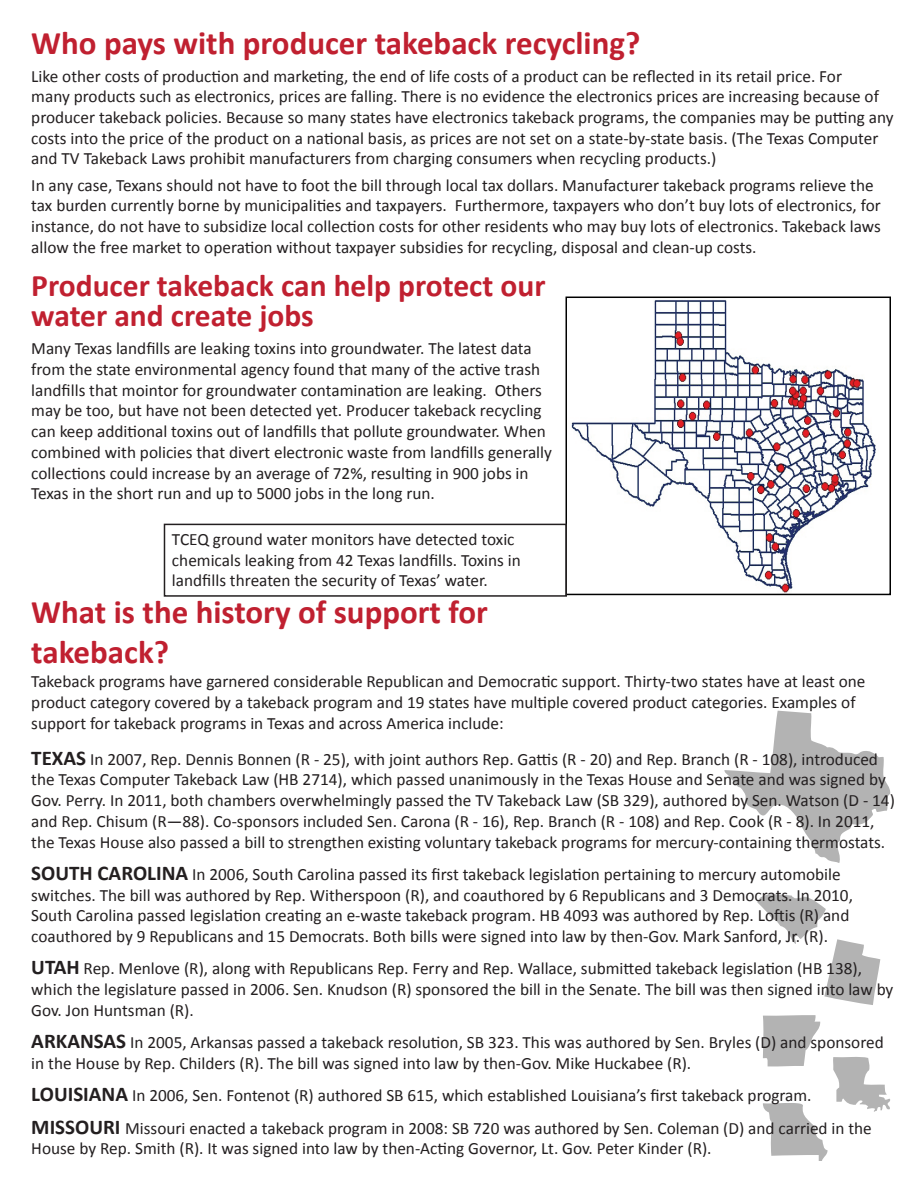
<style>
.page{position:relative;width:918px;height:1188px;background:#fff}
.page>*{position:absolute;margin:0;border:0;box-sizing:border-box;transform-origin:0 0}
.t1{font:700 33px/39.6px "Calibri";color:#c02030}
.t2{font:700 31.5px/30px "Calibri";color:#c02030}
.t3{font:17.25px/20.7px "Calibri";color:#231f20}
.s1{font-weight:700;font-size:21px}
</style>
<div class="page">
<svg style="left:757px;top:894px;width:123px;height:111px"></svg>
<svg style="left:763px;top:1015px;width:127px;height:146px"></svg>
<svg style="left:724px;top:711px;width:167px;height:152px"></svg>
<img style="left:571px;top:300px;width:305px;height:292px">
<div style="left:566px;top:297px;width:325px;height:298px;border:2px solid #000"></div>
<div style="left:164px;top:524px;width:403px;height:73px;border:2px solid #231f20"></div>
<h1 class="t1" style="left:31px;top:23px;width:611px">Who pays with producer takeback recycling?</h1>
<p class="t3" style="left:31px;top:66px;width:864px">Like other costs of production and marketing, the end of life costs of a product can be reflected in its retail price. For<br>many products such as electronics, prices are falling. There is no evidence the electronics prices are increasing because of producer takeback policies. Because so many states have electronics takeback programs, the companies may be putting any costs into the price of the product on a national basis, as prices are not set on a state-by-state basis. (The Texas Computer and TV Takeback Laws prohibit manufacturers from charging consumers when recycling products.)</p>
<p class="t3" style="left:31px;top:175px;width:851px">In any case, Texans should not have to foot the bill through local tax dollars. Manufacturer takeback programs relieve the tax burden currently borne by municipalities and taxpayers. Furthermore, taxpayers who don’t buy lots of electronics, for instance, do not have to subsidize local collection costs for other residents who may buy lots of electronics. Takeback laws allow the free market to operation without taxpayer subsidies for recycling, disposal and clean-up costs.</p>
<h2 class="t2" style="left:31px;top:271px;width:516px">Producer takeback can help protect our water and create jobs</h2>
<p class="t3" style="left:31px;top:338px;width:522px">Many Texas landfills are leaking toxins into groundwater. The latest data from the state environmental agency found that many of the active trash landfills that mointor for groundwater contamination are leaking. Others may be too, but have not been detected yet. Producer takeback recycling can keep additional toxins out of landfills that pollute groundwater. When combined with policies that divert electronic waste from landfills generally collections could increase by an average of 72%, resulting in 900 jobs in Texas in the short run and up to 5000 jobs in the long run.</p>
<p class="t3" style="left:172px;top:529px;width:350px">TCEQ ground water monitors have detected toxic chemicals leaking from 42 Texas landfills. Toxins in landfills threaten the security of Texas’ water.</p>
<h1 class="t1" style="left:31px;top:593px;width:458px">What is the history of support for takeback?</h1>
<p class="t3" style="left:31px;top:671px;width:836px">Takeback programs have garnered considerable Republican and Democratic support. Thirty-two states have at least one product category covered by a takeback program and 19 states have multiple covered product categories. Examples of support for takeback programs in Texas and across America include:</p>
<p class="t3" style="left:31px;top:749px;width:865px"><span class="s1">TEXAS</span> In 2007, Rep. Dennis Bonnen (R - 25), with joint authors Rep. Gattis (R - 20) and Rep. Branch (R - 108), introduced the Texas Computer Takeback Law (HB 2714), which passed unanimously in the Texas House and Senate and was signed by Gov. Perry. In 2011, both chambers overwhelmingly passed the TV Takeback Law (SB 329), authored by Sen. Watson (D - 14) and Rep. Chisum (R—88). Co-sponsors included Sen. Carona (R - 16), Rep. Branch (R - 108) and Rep. Cook (R - 8). In 2011, the Texas House also passed a bill to strengthen existing voluntary takeback programs for mercury-containing thermostats.</p>
<p class="t3" style="left:31px;top:864px;width:823px"><span class="s1">SOUTH CAROLINA</span> In 2006, South Carolina passed its first takeback legislation pertaining to mercury automobile switches. The bill was authored by Rep. Witherspoon (R), and coauthored by 6 Republicans and 3 Democrats. In 2010, South Carolina passed legislation creating an e-waste takeback program. HB 4093 was authored by Rep. Loftis (R) and coauthored by 9 Republicans and 15 Democrats. Both bills were signed into law by then-Gov. Mark Sanford, Jr. (R).</p>
<p class="t3" style="left:31px;top:958px;width:864px"><span class="s1">UTAH</span> Rep. Menlove (R), along with Republicans Rep. Ferry and Rep. Wallace, submitted takeback legislation (HB 138), which the legislature passed in 2006. Sen. Knudson (R) sponsored the bill in the Senate. The bill was then signed into law by<br>Gov. Jon Huntsman (R).</p>
<p class="t3" style="left:31px;top:1032px;width:854px"><span class="s1">ARKANSAS</span> In 2005, Arkansas passed a takeback resolution, SB 323. This was authored by Sen. Bryles (D) and sponsored in the House by Rep. Childers (R). The bill was signed into law by then-Gov. Mike Huckabee (R).</p>
<p class="t3" style="left:31px;top:1079px;width:842px;line-height:32.4px"><span class="s1">LOUISIANA</span> In 2006, Sen. Fontenot (R) authored SB 615, which established Louisiana’s first takeback program.<br><span class="s1">MISSOURI</span> Missouri enacted a takeback program in 2008: SB 720 was authored by Sen. Coleman (D) and carried in the</p>
<p class="t3" style="left:31px;top:1138px;width:682px">House by Rep. Smith (R). It was signed into law by then-Acting Governor, Lt. Gov. Peter Kinder (R).</p>
</div>
